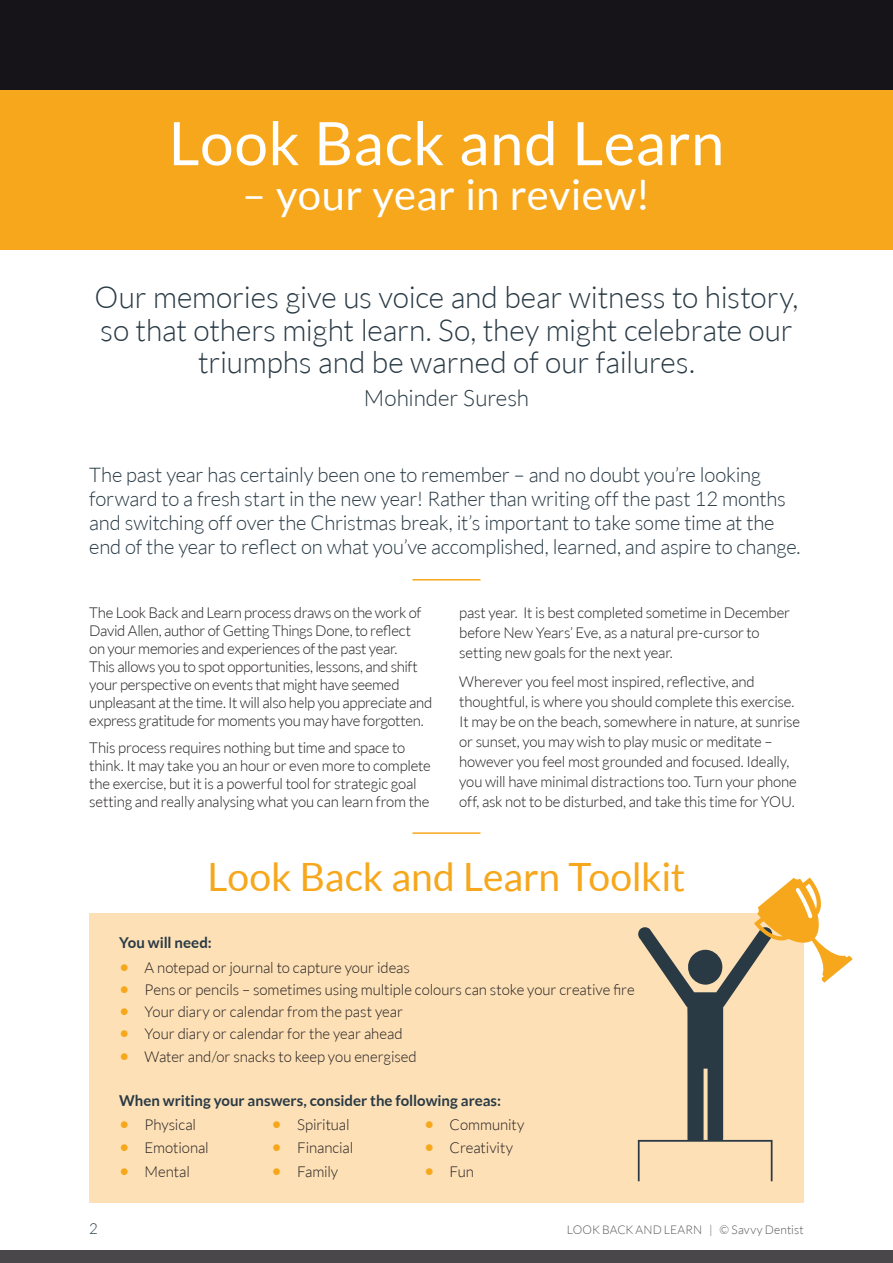
<style>
.page{position:relative;width:893px;height:1263px;background:#fff}
.page>*{position:absolute;margin:0;border:0;box-sizing:border-box;transform-origin:0 0}
.t1{font:60px "Lato";letter-spacing:.01em;color:#fff}
.t2{font:42px "Lato";letter-spacing:.005em;color:#fff}
.t3{font:39px "Lato";letter-spacing:-.005em;color:#f6a71c}
.t4{font:300 30px/32.4px "Lato";letter-spacing:-.005em;color:#293a45;text-align:center}
.t5{font:300 22.5px "Lato";letter-spacing:-.005em;color:#293a45}
.t6{font:300 20.25px/24px "Lato";letter-spacing:-.01em;color:#293a45}
.t7{font:300 15px/18px "Lato";letter-spacing:-.015em;color:#231f20}
.t8{font:700 15px "Lato";color:#293a45}
.t9{font:300 15px "Lato";color:#293a45}
.t10{font:300 12px "Lato";letter-spacing:.005em;color:#57585a}
.s1{font-weight:400;font-size:18px;color:#f6a71c}
</style>
<div class="page">
<div style="left:89px;top:913px;width:715px;height:289px;background:#fde0b6"></div>
<div style="left:0;top:1250px;width:893px;height:13px;background:#4a474a"></div>
<svg style="left:637px;top:877px;width:216px;height:304px"></svg>
<hr style="left:412px;top:579px;width:68px;height:1px;background:#f6a71c">
<hr style="left:412px;top:832px;width:68px;height:2px;background:#f6a71c">
<div style="left:0;top:0;width:893px;height:90px;background:#171419"></div>
<div style="left:0;top:90px;width:893px;height:160px;background:#f6a71c"></div>
<h1 class="t1" style="left:169px;top:110px;width:557px">Look Back and Learn</h1>
<h2 class="t2" style="left:243px;top:172px;width:409px">– your year in review!</h2>
<h3 class="t4" style="left:94px;top:281px;width:705px">Our memories give us voice and bear witness to history, so that others might learn. So, they might celebrate our triumphs and be warned of our failures.</h3>
<h3 class="t5" style="left:364px;top:386px;width:167px">Mohinder Suresh</h3>
<p class="t6" style="left:89px;top:462px;width:713px">The past year has certainly been one to remember – and no doubt you’re looking forward to a fresh start in the new year! Rather than writing off the past 12 months and switching off over the Christmas break, it’s important to take some time at the end of the year to reflect on what you’ve accomplished, learned, and aspire to change.</p>
<p class="t7" style="left:89px;top:604px;width:344px">The Look Back and Learn process draws on the work of David Allen, author of Getting Things Done, to reflect<br>on your memories and experiences of the past year.<br>This allows you to spot opportunities, lessons, and shift your perspective on events that might have seemed unpleasant at the time. It will also help you appreciate and express gratitude for moments you may have forgotten.</p>
<p class="t7" style="left:89px;top:738px;width:343px">This process requires nothing but time and space to think. It may take you an hour or even more to complete the exercise, but it is a powerful tool for strategic goal setting and really analysing what you can learn from the</p>
<p class="t7" style="left:459px;top:603px;width:332px;line-height:20.1px">past year. It is best completed sometime in December before New Years’ Eve, as a natural pre-cursor to setting new goals for the next year.</p>
<p class="t7" style="left:459px;top:671px;width:342px;line-height:20.1px">Wherever you feel most inspired, reflective, and thoughtful, is where you should complete this exercise.<br>It may be on the beach, somewhere in nature, at sunrise or sunset, you may wish to play music or meditate – however you feel most grounded and focused. Ideally, you will have minimal distractions too. Turn your phone off, ask not to be disturbed, and take this time for YOU.</p>
<h3 class="t3" style="left:208px;top:855px;width:479px">Look Back and Learn Toolkit</h3>
<p class="t8" style="left:119px;top:934px;width:94px">You will need:</p>
<p class="t7" style="left:119px;top:958px;width:292px"><span class="s1">•</span> A notepad or journal to capture your ideas</p>
<p class="t7" style="left:119px;top:980px;width:517px"><span class="s1">•</span> Pens or pencils – sometimes using multiple colours can stoke your creative fire</p>
<p class="t7" style="left:119px;top:1003px;width:285px"><span class="s1">•</span> Your diary or calendar from the past year</p>
<p class="t7" style="left:119px;top:1025px;width:285px"><span class="s1">•</span> Your diary or calendar for the year ahead</p>
<p class="t7" style="left:119px;top:1047px;width:299px"><span class="s1">•</span> Water and/or snacks to keep you energised</p>
<p class="t8" style="left:119px;top:1091px;width:383px">When writing your answers, consider the following areas:</p>
<p class="t7" style="left:119px;top:1116px;width:79px"><span class="s1">•</span> Physical</p>
<p class="t7" style="left:119px;top:1139px;width:91px"><span class="s1">•</span> Emotional</p>
<p class="t7" style="left:119px;top:1162px;width:72px"><span class="s1">•</span> Mental</p>
<p class="t7" style="left:272px;top:1116px;width:80px"><span class="s1">•</span> Spiritual</p>
<p class="t7" style="left:272px;top:1139px;width:83px"><span class="s1">•</span> Financial</p>
<p class="t7" style="left:272px;top:1162px;width:68px"><span class="s1">•</span> Family</p>
<p class="t7" style="left:424px;top:1116px;width:102px"><span class="s1">•</span> Community</p>
<p class="t7" style="left:424px;top:1139px;width:90px"><span class="s1">•</span> Creativity</p>
<p class="t7" style="left:424px;top:1162px;width:51px"><span class="s1">•</span> Fun</p>
<p class="t9" style="left:89px;top:1221px;width:10px">2</p>
<p class="t10" style="left:567px;top:1223px;width:238px">LOOK BACK AND LEARN | © Savvy Dentist</p>
</div>
